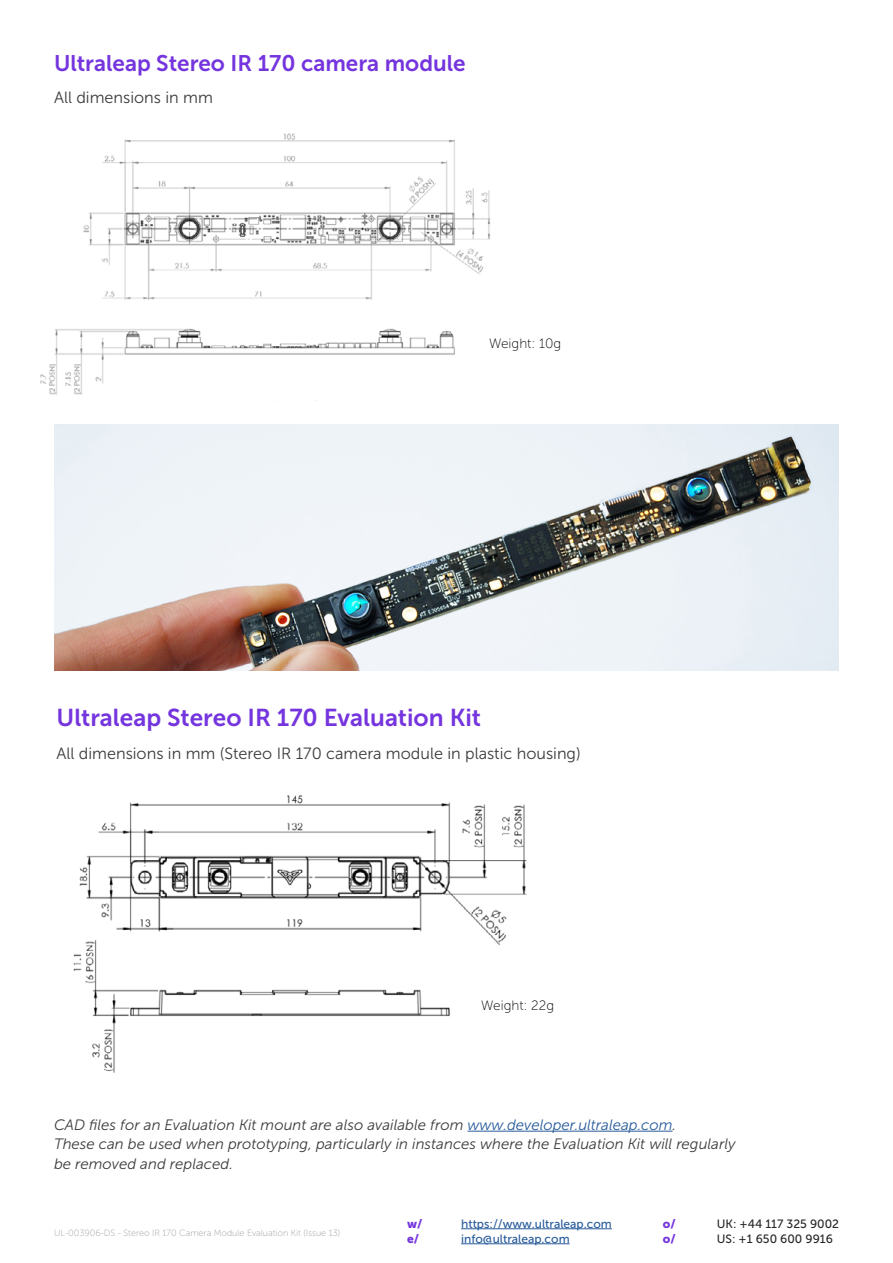
<style>
.page{position:relative;width:893px;height:1263px;background:#fff}
.page>*{position:absolute;margin:0;border:0;box-sizing:border-box;transform-origin:0 0}
.t1{font:24.3px "Museo Sans 700";color:#7535de}
.t2{font:22.5px "Museo Sans 700";color:#7535de}
.t3{font:16.2px "Museo Sans 300";color:#3c3c3b}
.t4{font:italic 15px/19.5px "Museo Sans 300";color:#3c3c3b}
.t5{font:13.5px "Museo Sans 100";color:#000}
.t6{font:12px "Museo Sans 500";color:#275b9b}
.t7{font:12px "Museo Sans 500";color:#282827}
.t8{font:12px "Museo Sans 900";color:#7535de}
.t9{font:9px "Museo Sans 100";color:#9d9d9c}
.s1{color:#275b9b}
</style>
<div class="page">
<hr style="left:461px;top:1228px;width:151px;height:1px;background:#275b9b">
<hr style="left:461px;top:1243px;width:109px;height:1px;background:#275b9b">
<img style="left:40px;top:133px;width:451px;height:262px">
<img style="left:54px;top:424px;width:785px;height:247px">
<img style="left:73px;top:795px;width:454px;height:278px">
<hr style="left:467px;top:1131px;width:206px;height:1px;background:#275b9b">
<h2 class="t2" style="left:54px;top:51px;width:413px">Ultraleap Stereo IR 170 camera module</h2>
<p class="t3" style="left:54px;top:89px;width:160px">All dimensions in mm</p>
<p class="t5" style="left:489px;top:336px;width:74px">Weight: 10g</p>
<h1 class="t1" style="left:57px;top:704px;width:426px">Ultraleap Stereo IR 170 Evaluation Kit</h1>
<p class="t3" style="left:57px;top:744px;width:526px">All dimensions in mm (Stereo IR 170 camera module in plastic housing)</p>
<p class="t5" style="left:481px;top:998px;width:74px">Weight: 22g</p>
<p class="t4" style="left:54px;top:1115px;width:683px">CAD files for an Evaluation Kit mount are also available from <span class="s1">www.developer.ultraleap.com</span>.<br>These can be used when prototyping, particularly in instances where the Evaluation Kit will regularly be removed and replaced.</p>
<p class="t9" style="left:54px;top:1228px;width:288px">UL-003906-DS - Stereo IR 170 Camera Module Evaluation Kit (Issue 13)</p>
<p class="t8" style="left:407px;top:1216px;width:17px">w/</p>
<p class="t6" style="left:461px;top:1217px;width:152px">https://www.ultraleap.com</p>
<p class="t8" style="left:407px;top:1231px;width:13px">e/</p>
<p class="t6" style="left:461px;top:1232px;width:110px">info@ultraleap.com</p>
<p class="t8" style="left:663px;top:1216px;width:14px">o/</p>
<p class="t7" style="left:717px;top:1217px;width:124px">UK: +44 117 325 9002</p>
<p class="t8" style="left:663px;top:1231px;width:14px">o/</p>
<p class="t7" style="left:717px;top:1232px;width:118px">US: +1 650 600 9916</p>
</div>
